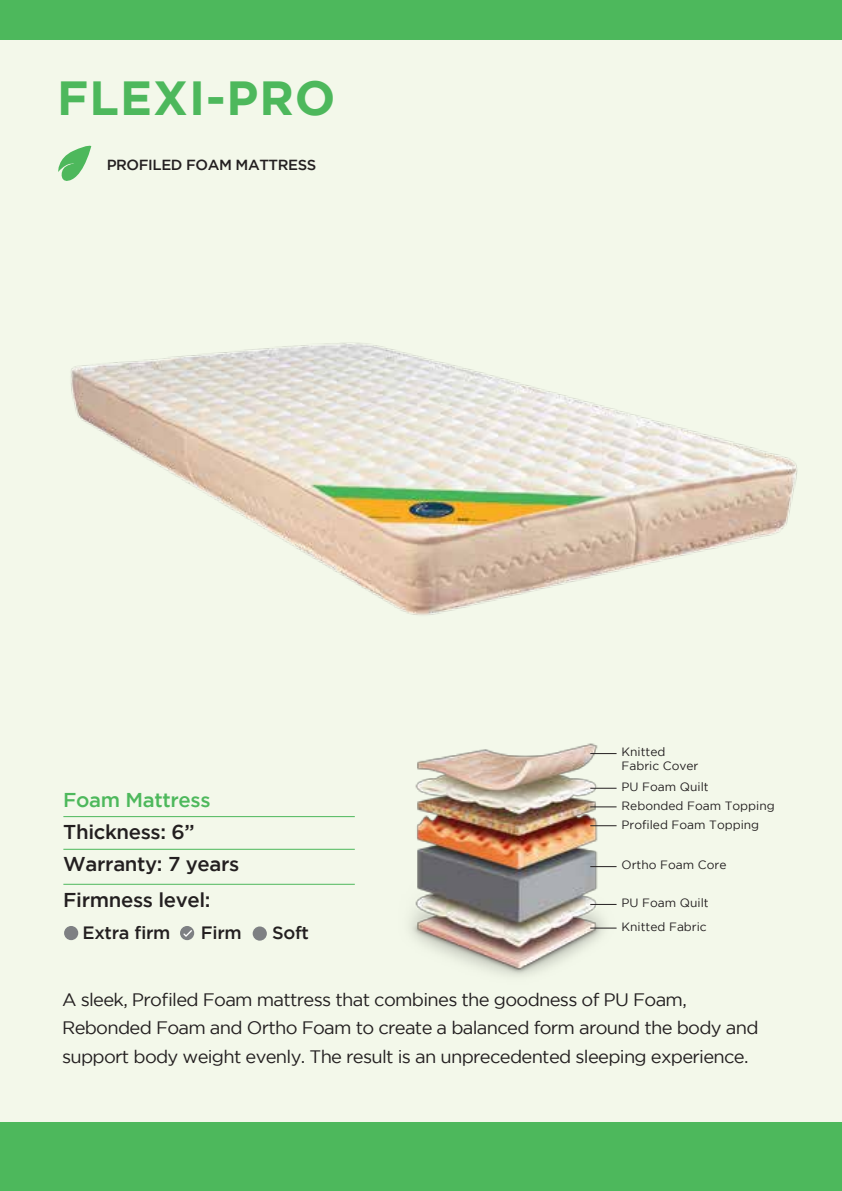
<style>
.page{position:relative;width:842px;height:1191px;background:#fff}
.page>*{position:absolute;margin:0;border:0;box-sizing:border-box;transform-origin:0 0}
.t1{font:700 47.8px "Gotham";letter-spacing:.02em;color:#4db85c}
.t2{font:500 20px/32px "Gotham";letter-spacing:-.02em;color:#231f20}
.t3{font:500 20px "Gotham";letter-spacing:-.02em;color:#4db85c}
.t4{font:18px/28.2px "Gotham";letter-spacing:-.04em;color:#231f20}
.t5{font:500 17.8px "Gotham";letter-spacing:-.02em;color:#231f20}
.t6{font:500 14.6px "Gotham";letter-spacing:-.025em;color:#231f20}
.t7{font:12px/14.4px "Gotham";color:#231f20}
</style>
<div class="page">
<div style="left:0;top:6px;width:841px;height:1185px;background:#f3f8ea"></div>
<div style="left:0;top:1122px;width:841px;height:69px;background:#4db85c"></div>
<div style="left:0;top:0;width:841px;height:40px;background:#4db85c"></div>
<hr style="left:63px;top:816px;width:292px;height:1px;background:#4db85c">
<hr style="left:63px;top:848px;width:292px;height:1px;background:#4db85c">
<hr style="left:63px;top:883px;width:292px;height:1px;background:#4db85c">
<div style="left:180px;top:926px;width:14px;height:14px;background:#7e8083;border-radius:50%"></div>
<div style="left:252px;top:926px;width:15px;height:14px;background:#7e8083;border-radius:50%"></div>
<div style="left:64px;top:926px;width:14px;height:14px;background:#7e8083;border-radius:50%"></div>
<svg style="left:183px;top:930px;width:9px;height:6px"></svg>
<img style="left:410px;top:743px;width:207px;height:233px">
<svg style="left:590px;top:927px;width:26px;height:1px"></svg>
<svg style="left:590px;top:753px;width:26px;height:1px"></svg>
<svg style="left:590px;top:788px;width:26px;height:1px"></svg>
<svg style="left:590px;top:866px;width:26px;height:1px"></svg>
<svg style="left:590px;top:904px;width:26px;height:1px"></svg>
<svg style="left:590px;top:806px;width:26px;height:1px"></svg>
<svg style="left:590px;top:825px;width:26px;height:1px"></svg>
<svg style="left:58px;top:145px;width:33px;height:36px"></svg>
<img style="left:71px;top:342px;width:727px;height:273px">
<h1 class="t1" style="left:57px;top:70px;width:280px">FLEXI-PRO</h1>
<p class="t6" style="left:107px;top:156px;width:211px">PROFILED FOAM MATTRESS</p>
<p class="t3" style="left:63px;top:788px;width:149px">Foam Mattress</p>
<p class="t2" style="left:63px;top:815px;width:178px">Thickness: 6”<br>Warranty: 7 years</p>
<p class="t2" style="left:63px;top:883px;width:149px">Firmness level:</p>
<p class="t5" style="left:82px;top:922px;width:89px">Extra firm</p>
<p class="t5" style="left:201px;top:922px;width:42px">Firm</p>
<p class="t5" style="left:272px;top:922px;width:38px">Soft</p>
<p class="t7" style="left:621px;top:744px;width:78px">Knitted<br>Fabric Cover</p>
<p class="t7" style="left:621px;top:779px;width:89px">PU Foam Quilt</p>
<p class="t7" style="left:621px;top:796px;width:155px;line-height:18.8px">Rebonded Foam Topping<br>Profiled Foam Topping</p>
<p class="t7" style="left:621px;top:858px;width:106px">Ortho Foam Core</p>
<p class="t7" style="left:621px;top:895px;width:89px">PU Foam Quilt</p>
<p class="t7" style="left:621px;top:919px;width:87px">Knitted Fabric</p>
<p class="t4" style="left:62px;top:985px;width:697px">A sleek, Profiled Foam mattress that combines the goodness of PU Foam,<br>Rebonded Foam and Ortho Foam to create a balanced form around the body and support body weight evenly. The result is an unprecedented sleeping experience.</p>
</div>
